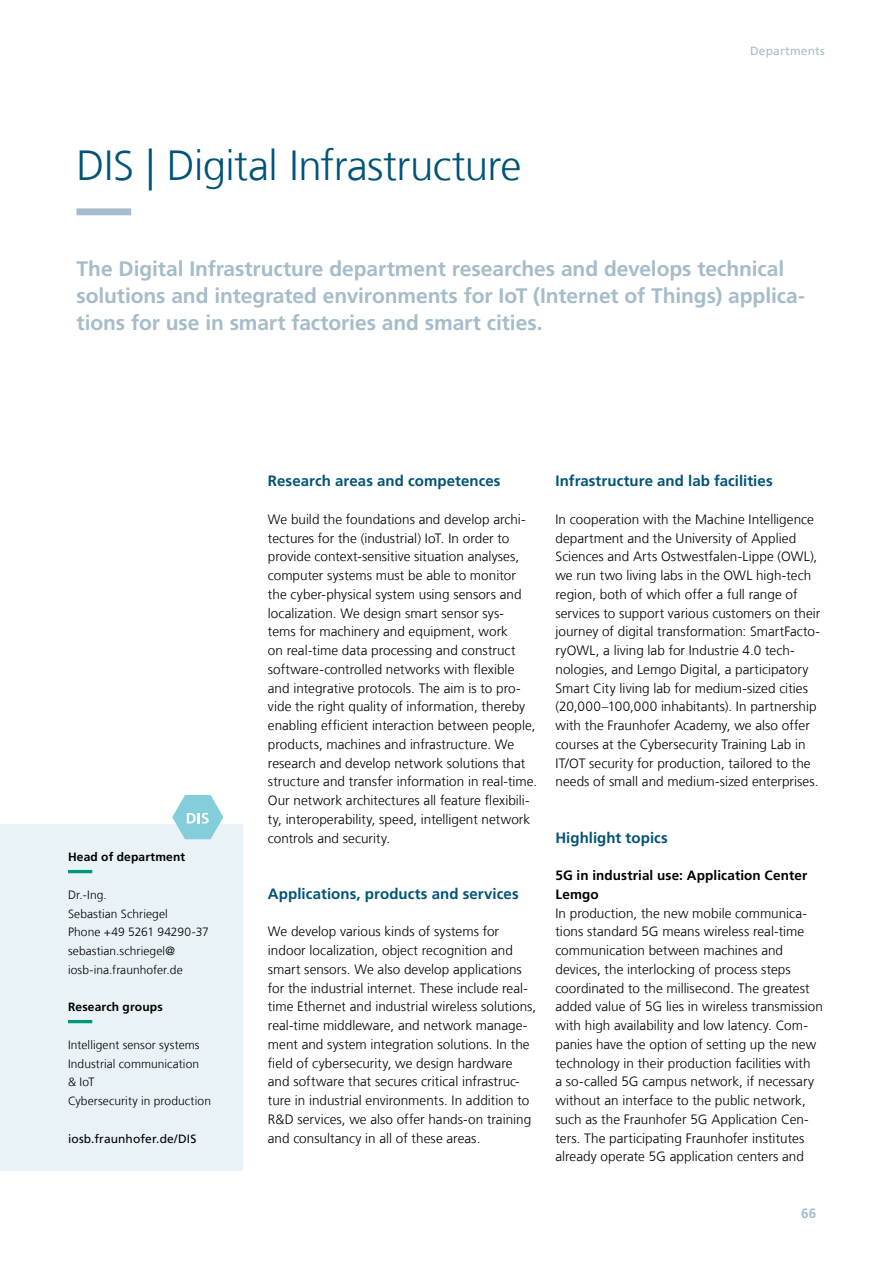
<style>
.page{position:relative;width:893px;height:1263px;background:#fff}
.page>*{position:absolute;margin:0;border:0;box-sizing:border-box;transform-origin:0 0}
.t1{font:300 42px "Frutiger LT Com";letter-spacing:-.015em;color:#005478}
.t2{font:700 21px/27.3px "Frutiger LT Com";letter-spacing:-.005em;color:#a5bcca}
.t3{font:700 15px "Frutiger LT Com";letter-spacing:.005em;color:#005478}
.t4{font:300 13.5px/18.8px "Frutiger LT Com";letter-spacing:.005em;color:#000}
.t5{font:700 13.5px/18.8px "Frutiger LT Com";letter-spacing:.01em;color:#000}
.t6{font:700 13.5px "Frutiger LT Com";color:#a5bcca}
.t7{font:300 12px/18.8px "Frutiger LT Com";letter-spacing:.01em;color:#000}
.t8{font:700 12px "Frutiger LT Com";letter-spacing:.015em;color:#000}
.t9{font:12px "Frutiger LT Com";letter-spacing:.01em;color:#000}
.t10{font:12px "Frutiger LT Com";letter-spacing:.015em;color:#a5bcca}
</style>
<div class="page">
<svg style="left:77px;top:208px;width:55px;height:7px"></svg>
<div style="left:0;top:824px;width:242px;height:347px;background:#e9f2f7"></div>
<svg style="left:68px;top:870px;width:25px;height:3px"></svg>
<svg style="left:68px;top:1020px;width:25px;height:3px"></svg>
<svg style="left:172px;top:795px;width:51px;height:44px"></svg>
<h1 class="t1" style="left:77px;top:141px;width:446px">DIS | Digital Infrastructure</h1>
<p class="t10" style="left:750px;top:44px;width:76px">Departments</p>
<h2 class="t2" style="left:77px;top:255px;width:730px">The Digital Infrastructure department researches and develops technical solutions and integrated environments for IoT (Internet of Things) applica&shy;tions for use in smart factories and smart cities.</h2>
<p class="t8" style="left:68px;top:850px;width:119px">Head of department</p>
<p class="t7" style="left:68px;top:885px;width:142px">Dr.-Ing.<br>Sebastian Schriegel<br>Phone +49 5261 94290-37 sebastian.schriegel@ iosb-ina.fraunhofer.de</p>
<p class="t8" style="left:68px;top:1000px;width:96px">Research groups</p>
<p class="t7" style="left:68px;top:1035px;width:144px">Intelligent sensor systems<br>Industrial communication<br>&amp; IoT<br>Cybersecurity in production</p>
<p class="t9" style="left:68px;top:1131px;width:130px">iosb.fraunhofer.de/DIS</p>
<p class="t3" style="left:268px;top:472px;width:234px">Research areas and competences</p>
<p class="t4" style="left:268px;top:510px;width:271px">We build the foundations and develop archi&shy;tectures for the (industrial) IoT. In order to provide context-sensitive situation analyses, computer systems must be able to monitor the cyber-physical system using sensors and localization. We design smart sensor sys-<br>tems for machinery and equipment, work<br>on real-time data processing and construct software-controlled networks with flexible and integrative protocols. The aim is to pro&shy;vide the right quality of information, thereby enabling efficient interaction between people, products, machines and infrastructure. We research and develop network solutions that structure and transfer information in real-time.<br>Our network architectures all feature flexibili&shy;ty, interoperability, speed, intelligent network controls and security.</p>
<p class="t3" style="left:268px;top:885px;width:252px">Applications, products and services</p>
<p class="t4" style="left:268px;top:922px;width:270px">We develop various kinds of systems for indoor localization, object recognition and smart sensors. We also develop applications for the industrial internet. These include real&shy;time Ethernet and industrial wireless solutions, real-time middleware, and network manage&shy;ment and system integration solutions. In the field of cybersecurity, we design hardware and software that secures critical infrastruc&shy;ture in industrial environments. In addition to R&amp;D services, we also offer hands-on training and consultancy in all of these areas.</p>
<p class="t3" style="left:555px;top:472px;width:219px">Infrastructure and lab facilities</p>
<p class="t4" style="left:555px;top:510px;width:266px">In cooperation with the Machine Intelligence department and the University of Applied Sciences and Arts Ostwestfalen-Lippe (OWL), we run two living labs in the OWL high-tech region, both of which offer a full range of services to support various customers on their journey of digital transformation: SmartFacto&shy;ryOWL, a living lab for Industrie 4.0 tech&shy;nologies, and Lemgo Digital, a participatory Smart City living lab for medium-sized cities (20,000–100,000 inhabitants). In partnership with the Fraunhofer Academy, we also offer courses at the Cybersecurity Training Lab in IT/OT security for production, tailored to the needs of small and medium-sized enterprises.</p>
<p class="t3" style="left:555px;top:829px;width:114px">Highlight topics</p>
<p class="t5" style="left:555px;top:866px;width:253px">5G in industrial use: Application Center<br>Lemgo</p>
<p class="t4" style="left:555px;top:904px;width:269px">In production, the new mobile communica&shy;tions standard 5G means wireless real-time communication between machines and devices, the interlocking of process steps coordinated to the millisecond. The greatest added value of 5G lies in wireless transmission with high availability and low latency. Com&shy;panies have the option of setting up the new technology in their production facilities with<br>a so-called 5G campus network, if necessary without an interface to the public network, such as the Fraunhofer 5G Application Cen&shy;ters. The participating Fraunhofer institutes already operate 5G application centers and</p>
<p class="t6" style="left:801px;top:1205px;width:17px">66</p>
</div>
